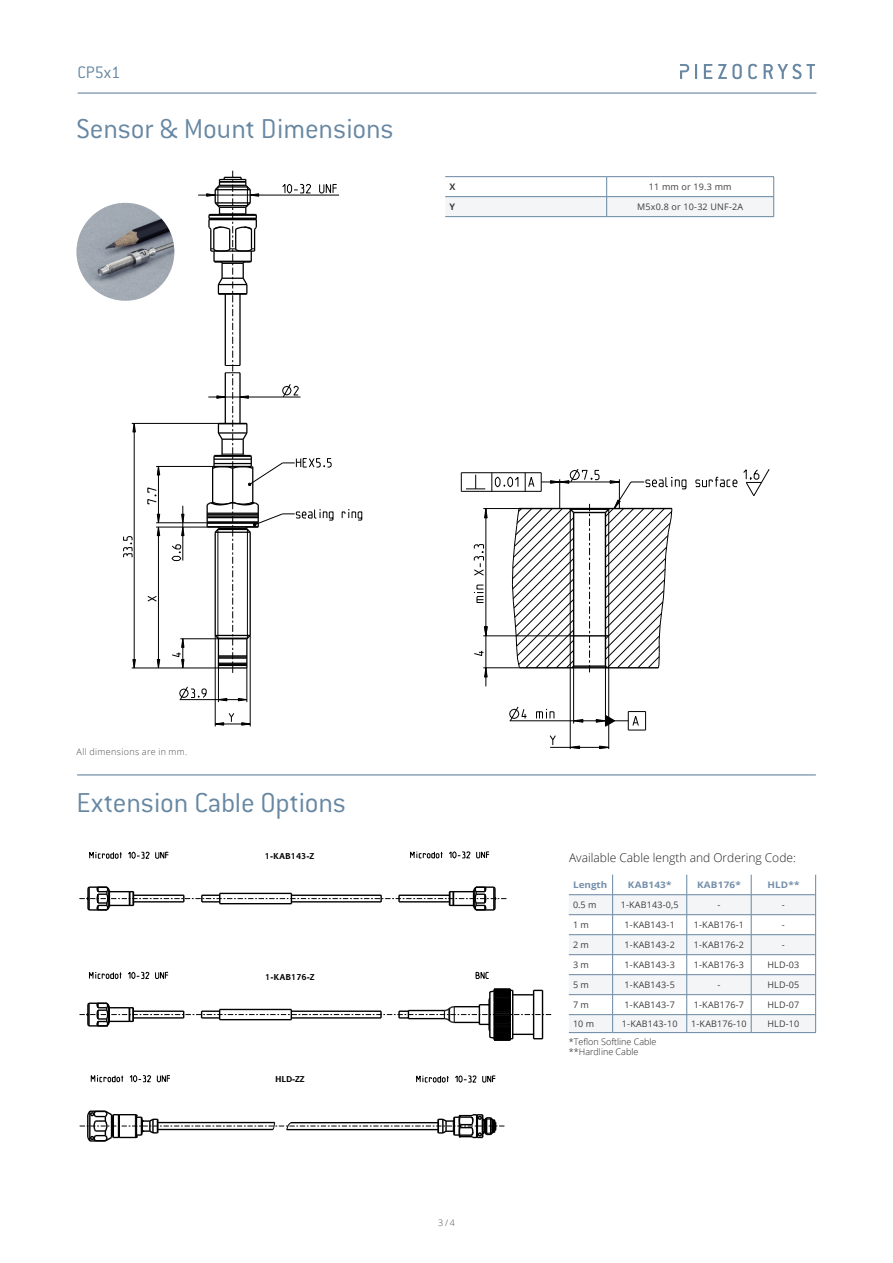
<style>
.page{position:relative;width:893px;height:1263px;background:#fff}
.page>*{position:absolute;margin:0;border:0;box-sizing:border-box;transform-origin:0 0}
.t1{font:300 30px "Conduit ITC";letter-spacing:-.005em;color:#6787a2}
.t2{font:300 18.3px "Conduit ITC";letter-spacing:-.01em;color:#6787a2}
.t3{font:300 12px "Open Sans";color:#231f20}
.t4{font:9px "Open Sans";letter-spacing:.02em;color:#3e3e3f}
.t5{font:300 9px "Open Sans";color:#231f20}
.t6{font:700 9px "Open Sans";letter-spacing:.02em;color:#758fa9;scale:1.1 1}
.t7{font:300 9px "Open Sans";letter-spacing:.04em;color:#4b4c4d}
.t8{font:700 9px "Open Sans";color:#3e3e3f}
.t9{font:700 8.4px "Shannon";color:#000}
</style>
<div class="page">
<svg style="left:536px;top:709px;width:18px;height:10px"></svg>
<svg style="left:509px;top:706px;width:18px;height:15px"></svg>
<svg style="left:574px;top:719px;width:9px;height:3px"></svg>
<svg style="left:550px;top:735px;width:6px;height:10px"></svg>
<svg style="left:695px;top:477px;width:42px;height:10px"></svg>
<hr style="left:550px;top:747px;width:59px;height:1px;background:#000">
<hr style="left:510px;top:720px;width:95px;height:1px;background:#000">
<hr style="left:486px;top:508px;width:1px;height:178px;background:#000">
<hr style="left:570px;top:636px;width:1px;height:112px;background:#000">
<hr style="left:573px;top:666px;width:1px;height:57px;background:#000">
<hr style="left:605px;top:666px;width:1px;height:57px;background:#000">
<hr style="left:608px;top:636px;width:1px;height:112px;background:#000">
<svg style="left:596px;top:711px;width:50px;height:20px"></svg>
<svg style="left:743px;top:470px;width:26px;height:26px"></svg>
<svg style="left:461px;top:470px;width:225px;height:207px"></svg>
<hr style="left:574px;top:512px;width:31px;height:1px;background:#000">
<hr style="left:570px;top:508px;width:39px;height:2px;background:#000">
<hr style="left:519px;top:508px;width:153px;height:1px;background:#000">
<svg style="left:680px;top:64px;width:135px;height:15px"></svg>
<hr style="left:78px;top:92px;width:738px;height:2px;background:#6787a2">
<img style="left:77px;top:203px;width:97px;height:98px;border-radius:49px">
<svg style="left:216px;top:713px;width:18px;height:11px"></svg>
<svg style="left:241px;top:722px;width:9px;height:2px"></svg>
<svg style="left:179px;top:686px;width:27px;height:14px"></svg>
<svg style="left:238px;top:698px;width:9px;height:3px"></svg>
<svg style="left:219px;top:698px;width:8px;height:3px"></svg>
<svg style="left:147px;top:596px;width:10px;height:5px"></svg>
<svg style="left:157px;top:659px;width:3px;height:9px"></svg>
<svg style="left:148px;top:488px;width:9px;height:16px"></svg>
<svg style="left:157px;top:467px;width:3px;height:8px"></svg>
<svg style="left:157px;top:514px;width:3px;height:22px"></svg>
<svg style="left:172px;top:544px;width:9px;height:17px"></svg>
<svg style="left:181px;top:514px;width:2px;height:22px"></svg>
<svg style="left:123px;top:536px;width:9px;height:21px"></svg>
<svg style="left:133px;top:659px;width:3px;height:9px"></svg>
<svg style="left:133px;top:424px;width:3px;height:8px"></svg>
<svg style="left:342px;top:509px;width:20px;height:11px"></svg>
<hr style="left:198px;top:195px;width:141px;height:1px;background:#000">
<hr style="left:215px;top:724px;width:35px;height:1px;background:#000">
<hr style="left:180px;top:699px;width:67px;height:1px;background:#000">
<hr style="left:132px;top:668px;width:86px;height:1px;background:#000">
<hr style="left:180px;top:638px;width:38px;height:1px;background:#000">
<hr style="left:134px;top:423px;width:1px;height:245px;background:#000">
<hr style="left:158px;top:527px;width:1px;height:141px;background:#000">
<hr style="left:158px;top:466px;width:1px;height:57px;background:#000">
<svg style="left:172px;top:638px;width:12px;height:30px"></svg>
<hr style="left:183px;top:506px;width:1px;height:54px;background:#000">
<hr style="left:215px;top:635px;width:1px;height:91px;background:#000">
<hr style="left:218px;top:668px;width:1px;height:34px;background:#000">
<hr style="left:156px;top:527px;width:51px;height:1px;background:#000">
<hr style="left:156px;top:522px;width:51px;height:1px;background:#000">
<hr style="left:247px;top:668px;width:1px;height:34px;background:#000">
<hr style="left:250px;top:635px;width:1px;height:91px;background:#000">
<hr style="left:156px;top:466px;width:58px;height:1px;background:#000">
<hr style="left:132px;top:423px;width:87px;height:1px;background:#000">
<hr style="left:212px;top:467px;width:1px;height:35px;background:#000">
<hr style="left:232px;top:468px;width:1px;height:34px;background:#000">
<hr style="left:252px;top:467px;width:1px;height:35px;background:#000">
<svg style="left:205px;top:501px;width:128px;height:172px"></svg>
<svg style="left:206px;top:171px;width:131px;height:315px"></svg>
<hr style="left:77px;top:774px;width:739px;height:1px;background:#6787a2">
<hr style="left:445px;top:176px;width:162px;height:1px;background:#6787a2">
<hr style="left:607px;top:176px;width:167px;height:1px;background:#6787a2">
<svg style="left:445px;top:177px;width:329px;height:40px"></svg>
<hr style="left:607px;top:216px;width:167px;height:1px;background:#6787a2">
<svg style="left:89px;top:972px;width:33px;height:7px"></svg>
<svg style="left:128px;top:972px;width:21px;height:7px"></svg>
<svg style="left:155px;top:971px;width:13px;height:8px"></svg>
<svg style="left:410px;top:851px;width:32px;height:7px"></svg>
<svg style="left:449px;top:851px;width:21px;height:7px"></svg>
<svg style="left:476px;top:851px;width:13px;height:8px"></svg>
<svg style="left:476px;top:971px;width:13px;height:8px"></svg>
<svg style="left:89px;top:851px;width:33px;height:7px"></svg>
<svg style="left:128px;top:851px;width:21px;height:7px"></svg>
<svg style="left:155px;top:851px;width:14px;height:8px"></svg>
<svg style="left:91px;top:1075px;width:32px;height:7px"></svg>
<svg style="left:130px;top:1075px;width:21px;height:7px"></svg>
<svg style="left:157px;top:1075px;width:13px;height:8px"></svg>
<svg style="left:416px;top:1075px;width:33px;height:7px"></svg>
<svg style="left:455px;top:1075px;width:21px;height:7px"></svg>
<svg style="left:482px;top:1075px;width:14px;height:8px"></svg>
<svg style="left:80px;top:1110px;width:424px;height:32px"></svg>
<svg style="left:79px;top:886px;width:427px;height:25px"></svg>
<svg style="left:79px;top:988px;width:472px;height:52px"></svg>
<hr style="left:569px;top:1032px;width:44px;height:1px;background:#6787a2">
<hr style="left:613px;top:1032px;width:74px;height:1px;background:#6787a2">
<hr style="left:687px;top:1032px;width:64px;height:1px;background:#6787a2">
<svg style="left:569px;top:875px;width:247px;height:157px"></svg>
<hr style="left:751px;top:1032px;width:65px;height:1px;background:#6787a2">
<p class="t2" style="left:78px;top:62px;width:44px">CP5x1</p>
<p class="t1" style="left:77px;top:112px;width:319px">Sensor &amp; Mount Dimensions</p>
<p class="t8" style="left:449px;top:180px;width:8px">X</p>
<p class="t4" style="left:649px;top:181px;width:84px">11 mm or 19.3 mm</p>
<p class="t8" style="left:449px;top:200px;width:7px">Y</p>
<p class="t4" style="left:637px;top:201px;width:107px">M5x0.8 or 10-32 UNF-2A</p>
<p class="t7" style="left:77px;top:746px;width:112px">All dimensions are in mm.</p>
<p class="t1" style="left:77px;top:786px;width:271px">Extension Cable Options</p>
<p class="t9" style="left:265px;top:851px;width:51px">1-KAB143-Z</p>
<p class="t9" style="left:265px;top:972px;width:51px">1-KAB176-Z</p>
<p class="t9" style="left:275px;top:1074px;width:31px">HLD-ZZ</p>
<p class="t7" style="left:438px;top:1216px;width:18px">3/4</p>
<p class="t3" style="left:569px;top:850px;width:228px">Available Cable length and Ordering Code:</p>
<p class="t6" style="left:573px;top:878px;width:33px">Length</p>
<p class="t6" style="left:628px;top:878px;width:41px">KAB143*</p>
<p class="t6" style="left:697px;top:878px;width:41px">KAB176*</p>
<p class="t6" style="left:767px;top:878px;width:31px">HLD**</p>
<p class="t4" style="left:573px;top:899px;width:25px">0.5 m</p>
<p class="t4" style="left:621px;top:899px;width:59px">1-KAB143-0,5</p>
<p class="t4" style="left:717px;top:899px;width:4px">-</p>
<p class="t4" style="left:782px;top:899px;width:4px">-</p>
<p class="t4" style="left:573px;top:919px;width:17px">1 m</p>
<p class="t4" style="left:625px;top:919px;width:52px">1-KAB143-1</p>
<p class="t4" style="left:694px;top:919px;width:52px">1-KAB176-1</p>
<p class="t4" style="left:782px;top:919px;width:4px">-</p>
<p class="t4" style="left:573px;top:939px;width:17px">2 m</p>
<p class="t4" style="left:625px;top:939px;width:52px">1-KAB143-2</p>
<p class="t4" style="left:694px;top:939px;width:52px">1-KAB176-2</p>
<p class="t4" style="left:782px;top:939px;width:4px">-</p>
<p class="t4" style="left:573px;top:959px;width:17px">3 m</p>
<p class="t4" style="left:625px;top:959px;width:52px">1-KAB143-3</p>
<p class="t4" style="left:694px;top:959px;width:52px">1-KAB176-3</p>
<p class="t4" style="left:767px;top:959px;width:33px">HLD-03</p>
<p class="t4" style="left:573px;top:979px;width:17px">5 m</p>
<p class="t4" style="left:625px;top:979px;width:52px">1-KAB143-5</p>
<p class="t4" style="left:717px;top:979px;width:4px">-</p>
<p class="t4" style="left:767px;top:979px;width:33px">HLD-05</p>
<p class="t4" style="left:573px;top:999px;width:17px">7 m</p>
<p class="t4" style="left:625px;top:999px;width:52px">1-KAB143-7</p>
<p class="t4" style="left:694px;top:999px;width:52px">1-KAB176-7</p>
<p class="t4" style="left:767px;top:999px;width:33px">HLD-07</p>
<p class="t4" style="left:573px;top:1018px;width:23px">10 m</p>
<p class="t4" style="left:622px;top:1018px;width:57px">1-KAB143-10</p>
<p class="t4" style="left:691px;top:1018px;width:57px">1-KAB176-10</p>
<p class="t4" style="left:767px;top:1018px;width:33px">HLD-10</p>
<p class="t5" style="left:569px;top:1035px;width:89px">*Teflon Softline Cable</p>
<p class="t5" style="left:569px;top:1046px;width:71px">**Hardline Cable</p>
</div>
